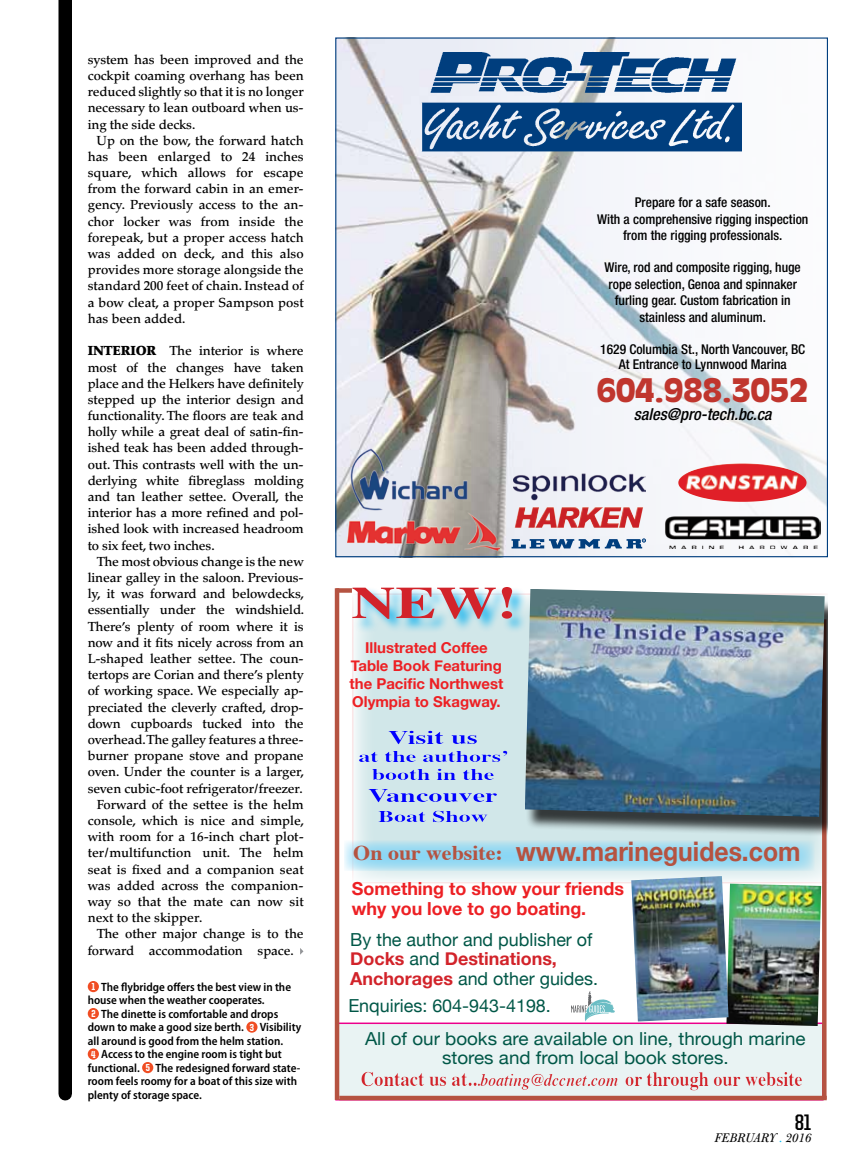
<style>
.page{position:relative;width:864px;height:1161px;background:#fff}
.page>*{position:absolute;margin:0;border:0;box-sizing:border-box;transform-origin:0 0}
.t1{font:700 44.85px "Times";color:#d2232a;scale:1.36 1}
.t2{font:900 31.5px "Antique Olive";color:#c0362e}
.t3{font:700 27px "Helvetica Neue";color:#b55341;scale:.92 1}
.t4{font:700 22.5px "United Serif Cond";color:#000}
.t5{font:700 20.55px "Times";color:#d2232a;scale:.89 1}
.t6{font:700 19.5px "Times";color:#00f;scale:1.46 1}
.t7{font:18px/19.5px "Helvetica Neue";color:#005747}
.t8{font:18px/19.5px "Helvetica Neue";color:#005747;text-align:center;scale:1.05 1}
.t9{font:700 18px/19.5px "Helvetica Neue";color:#ed2024}
.t10{font:700 16.5px/18px "Times";color:#00f;text-align:center;scale:1.46 1}
.t11{font:italic 500 condensed 16.5px "Helvetica Neue";color:#000}
.t12{font:700 15px/18px "Helvetica Neue";color:#ed2024;text-align:center}
.t13{font:500 condensed 13.5px/16.5px "Helvetica Neue";color:#000;text-align:center}
.t14{font:italic 13.5px "Bulmer MT Std";letter-spacing:-.01em;color:#000}
.t15{font:500 13.2px/16.2px "Palatino LT Std";letter-spacing:-.01em;color:#000;text-align:justify}
.t16{font:600 semi-condensed 12px "Myriad Pro";color:#000}
.s1{font-weight:900}
.s2{font-family:"United Serif Cond";font-weight:800;font-stretch:normal;font-size:10.2px;color:#fff}
.s3{font-family:"Times";font-size:21px}
.s4{font-weight:700;color:#d2232a}
.s5{font-size:20.7px}
.s6{font-size:14.85px}
.s7{font-style:italic;font-size:17.85px}
.s8{color:#00b9f1}
</style>
<div class="page">
<div style="left:58px;top:0;width:14px;height:1094px;background:#000"></div>
<div style="left:88px;top:981px;width:11px;height:11px;background:#f04d23;border-radius:50%"></div>
<div style="left:88px;top:1008px;width:11px;height:11px;background:#f04d23;border-radius:50%"></div>
<div style="left:246px;top:1021px;width:12px;height:12px;background:#f04d23;border-radius:50%"></div>
<div style="left:88px;top:1048px;width:11px;height:12px;background:#f04d23;border-radius:50%"></div>
<div style="left:142px;top:1062px;width:11px;height:11px;background:#f04d23;border-radius:50%"></div>
<svg style="left:300px;top:948px;width:3px;height:7px"></svg>
<img style="left:337px;top:40px;width:489px;height:515px">
<img style="left:420px;top:53px;width:322px;height:103px">
<img style="left:347px;top:445px;width:123px;height:67px">
<img style="left:347px;top:512px;width:152px;height:38px">
<img style="left:514px;top:467px;width:131px;height:39px">
<img style="left:535px;top:507px;width:86px;height:21px">
<svg style="left:512px;top:539px;width:134px;height:9px"></svg>
<img style="left:664px;top:515px;width:156px;height:34px">
<img style="left:689px;top:463px;width:56px;height:9px">
<svg style="left:352px;top:634px;width:470px;height:250px;background:#d8eaec"></svg>
<div style="left:336px;top:1023px;width:487px;height:77px;background:#e9f3f3"></div>
<div style="left:335px;top:1023px;width:489px;height:78px;border:1px solid #ec008c"></div>
<hr style="left:335px;top:588px;width:4px;height:512px;background:#b55341">
<div style="left:352px;top:587px;width:176px;height:47px;background:#00aeef;opacity:.75"></div>
<div style="left:822px;top:619px;width:5px;height:480px;background:#b55341"></div>
<div style="left:336px;top:588px;width:16px;height:5px;background:#b55341"></div>
<svg style="left:571px;top:991px;width:44px;height:31px"></svg>
<div style="left:352px;top:718px;width:200px;height:119px;background:#d1e7e9"></div>
<hr style="left:339px;top:1096px;width:488px;height:4px;background:#b55341">
<img style="left:726px;top:884px;width:95px;height:142px">
<div style="left:348px;top:1057px;width:479px;height:44px;background:#000;opacity:.75"></div>
<img style="left:631px;top:876px;width:98px;height:146px">
<svg style="left:344px;top:841px;width:470px;height:30px;background:#a2dcf1"></svg>
<div style="left:526px;top:593px;width:301px;height:244px;background:#000;opacity:.75"></div>
<img style="left:525px;top:589px;width:300px;height:228px">
<p class="t15" style="left:88px;top:51px;width:217px">system has been improved and the cockpit coaming overhang has been reduced slightly so that it is no longer necessary to lean outboard when us&shy;ing the side decks.</p>
<p class="t15" style="left:88px;top:132px;width:218px;text-indent:9px">Up on the bow, the forward hatch has been enlarged to 24 inches square, which allows for escape from the forward cabin in an emer&shy;gency. Previously access to the an&shy;chor locker was from inside the forepeak, but a proper access hatch was added on deck, and this also provides more storage alongside the standard 200 feet of chain. Instead of a bow cleat, a proper Sampson post has been added.</p>
<p class="t15" style="left:88px;top:343px;width:218px"><span class="s1">INTERIOR</span> The interior is where most of the changes have taken place and the Helkers have definitely stepped up the interior design and functionality. The floors are teak and holly while a great deal of satin-fin&shy;ished teak has been added through&shy;out. This contrasts well with the un&shy;derlying white fibreglass molding and tan leather settee. Overall, the interior has a more refined and pol&shy;ished look with increased headroom to six feet, two inches.</p>
<p class="t15" style="left:97px;top:554px;width:209px">The most obvious change is the new</p>
<p class="t15" style="left:88px;top:570px;width:217px">linear galley in the saloon. Previous-</p>
<p class="t15" style="left:88px;top:586px;width:218px">ly, it was forward and belowdecks,</p>
<p class="t15" style="left:88px;top:602px;width:218px">essentially under the windshield.</p>
<p class="t15" style="left:88px;top:618px;width:217px">There’s plenty of room where it is</p>
<p class="t15" style="left:88px;top:634px;width:217px">now and it fits nicely across from an</p>
<p class="t15" style="left:88px;top:651px;width:217px">L-shaped leather settee. The coun-</p>
<p class="t15" style="left:88px;top:667px;width:217px">tertops are Corian and there’s plenty</p>
<p class="t15" style="left:88px;top:683px;width:217px">of working space. We especially ap-</p>
<p class="t15" style="left:88px;top:699px;width:217px">preciated the cleverly crafted, drop-</p>
<p class="t15" style="left:88px;top:715px;width:217px">down cupboards tucked into the</p>
<p class="t15" style="left:88px;top:732px;width:218px">overhead. The galley features a three-</p>
<p class="t15" style="left:88px;top:748px;width:218px">burner propane stove and propane</p>
<p class="t15" style="left:88px;top:764px;width:218px">oven. Under the counter is a larger,</p>
<p class="t15" style="left:88px;top:780px;width:216px">seven cubic-foot refrigerator/freezer.</p>
<p class="t15" style="left:97px;top:796px;width:209px">Forward of the settee is the helm</p>
<p class="t15" style="left:88px;top:813px;width:218px">console, which is nice and simple,</p>
<p class="t15" style="left:88px;top:829px;width:218px">with room for a 16-inch chart plot-</p>
<p class="t15" style="left:88px;top:845px;width:218px">ter/multifunction unit. The helm</p>
<p class="t15" style="left:88px;top:861px;width:218px">seat is fixed and a companion seat</p>
<p class="t15" style="left:88px;top:877px;width:217px">was added across the companion-</p>
<p class="t15" style="left:88px;top:894px;width:217px">way so that the mate can now sit</p>
<p class="t15" style="left:88px;top:910px;width:116px">next to the skipper.</p>
<p class="t15" style="left:97px;top:926px;width:209px">The other major change is to the</p>
<p class="t15" style="left:88px;top:942px;width:208px">forward accommodation space.</p>
<p class="t16" style="left:92px;top:979px;width:201px"><span class="s2">1</span> The flybridge offers the best view in the</p>
<p class="t16" style="left:88px;top:993px;width:178px">house when the weather cooperates.</p>
<p class="t16" style="left:91px;top:1006px;width:188px"><span class="s2">2</span> The dinette is comfortable and drops</p>
<p class="t16" style="left:88px;top:1020px;width:215px">down to make a good size berth. <span class="s2">3</span> Visibility</p>
<p class="t16" style="left:88px;top:1033px;width:197px">all around is good from the helm station.</p>
<p class="t16" style="left:91px;top:1047px;width:192px"><span class="s2">4</span> Access to the engine room is tight but</p>
<p class="t16" style="left:88px;top:1060px;width:214px">functional. <span class="s2">5</span> The redesigned forward state-</p>
<p class="t16" style="left:88px;top:1074px;width:211px">room feels roomy for a boat of this size with</p>
<p class="t16" style="left:88px;top:1087px;width:116px">plenty of storage space.</p>
<p class="t13" style="left:597px;top:194px;width:213px">Prepare for a safe season.<br>With a comprehensive rigging inspection from the rigging professionals.</p>
<p class="t13" style="left:605px;top:259px;width:198px">Wire, rod and composite rigging, huge rope selection, Genoa and spinnaker furling gear. Custom fabrication in stainless and aluminum.</p>
<p class="t13" style="left:600px;top:341px;width:207px;line-height:15px">1629 Columbia St., North Vancouver, BC<br>At Entrance to Lynnwood Marina</p>
<h1 class="t1" style="left:351px;top:560px;width:123px">NEW!</h1>
<p class="t12" style="left:350px;top:639px;width:155px">Illustrated Coffee<br>Table Book Featuring the Pacific Northwest<br>Olympia to Skagway.</p>
<h3 class="t6" style="left:388px;top:719px;width:63px">Visit us</h3>
<p class="t10" style="left:359px;top:746px;width:105px">at the authors’ booth in the</p>
<h3 class="t6" style="left:368px;top:777px;width:90px">Vancouver</h3>
<p class="t10" style="left:378px;top:805px;width:77px">Boat Show</p>
<h2 class="t2" style="left:597px;top:372px;width:214px">604.988.3052</h2>
<p class="t11" style="left:634px;top:405px;width:139px">sales@pro-tech.bc.ca</p>
<h3 class="t3" style="left:353px;top:830px;width:488px"><span class="s3">On our website:</span> www.marineguides.com</h3>
<h3 class="t9" style="left:352px;top:880px;width:274px">Something to show your friends why you love to go boating.</h3>
<h3 class="t7" style="left:350px;top:931px;width:249px">By the author and publisher of<br><span class="s4">Docks</span> and <span class="s4">Destinations,<br>Anchorages</span> and other guides.</h3>
<h3 class="t7" style="left:348px;top:997px;width:204px">Enquiries: 604-943-4198.</h3>
<h3 class="t8" style="left:365px;top:1030px;width:421px">All of our books are available on line, through marine stores and from local book stores.</h3>
<h3 class="t5" style="left:361px;top:1059px;width:498px"><span class="s5">Contact us at..</span><span class="s6">.</span><span class="s7">boating@dccnet.com</span> or through our website</h3>
<h3 class="t4" style="left:795px;top:1111px;width:18px">81</h3>
<p class="t14" style="left:714px;top:1130px;width:99px">FEBRUARY <span class="s8">.</span> 2016</p>
</div>
